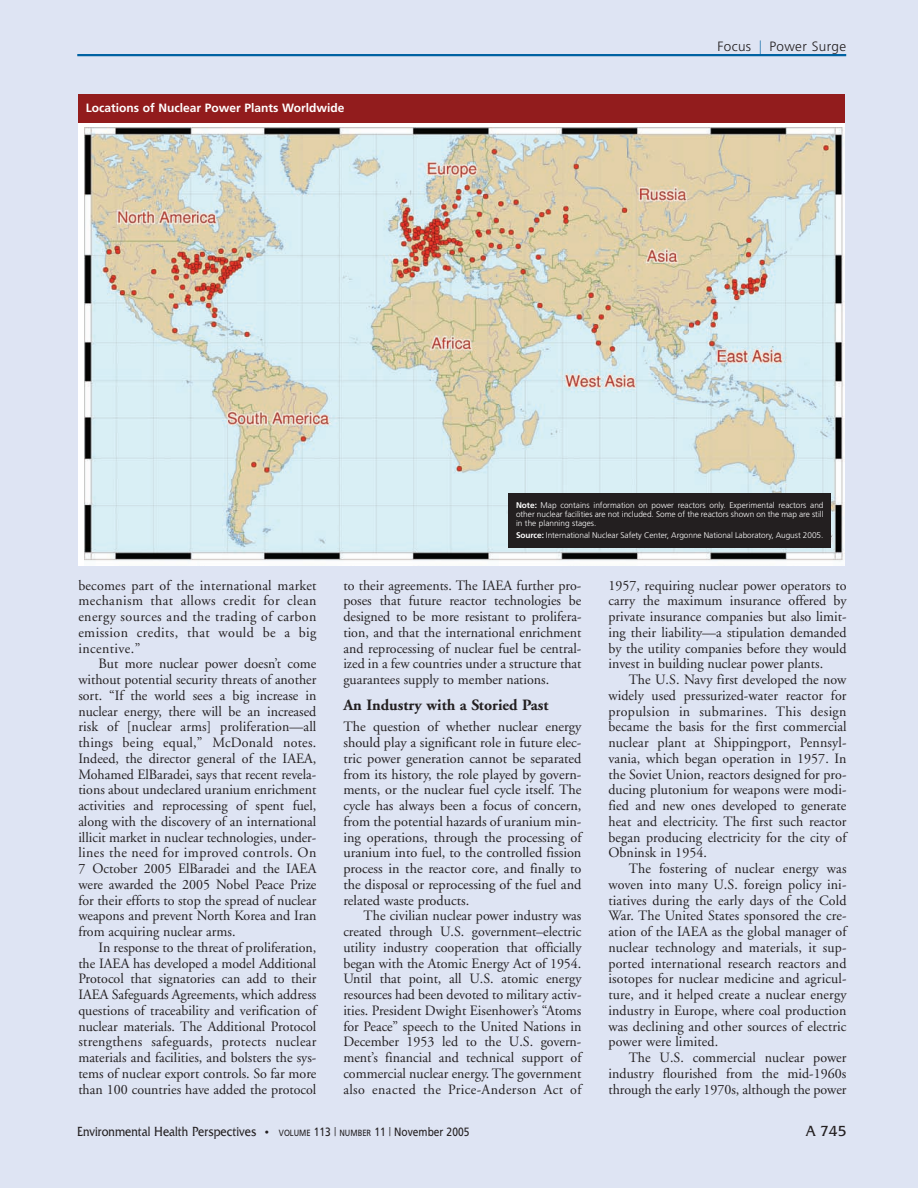
<style>
.page{position:relative;width:918px;height:1188px;background:#dee4f3}
.page>*{position:absolute;margin:0;border:0;box-sizing:border-box;transform-origin:0 0}
.t1{font:700 15.75px "Adobe Garamond";color:#231f20}
.t2{font:15px "Friz Quadrata IT Cby BT";color:#231f20}
.t3{font:14.25px/15.8px "Adobe Garamond";color:#231f20;text-align:justify}
.t4{font:13.5px "Friz Quadrata IT Cby BT";color:#231f20;scale:.85 1}
.t5{font:300 13.5px "Frutiger";letter-spacing:.03em;color:#231f20}
.t6{font:700 12px "Frutiger";color:#fff}
.t7{font:300 8.25px/9px "Frutiger";letter-spacing:-.005em;color:#fff;text-align:justify}
.s1{font-size:18px;color:#0062a2}
.s2{font-weight:700}
.s3{font-size:10.5px}
.s4{font-family:"Frutiger";font-size:9px}
.s5{font-family:"Frutiger";font-size:12px}
.s6{font-family:"Frutiger";font-weight:300;font-size:12px}
</style>
<div class="page">
<hr style="left:77px;top:54px;width:769px;height:2px;background:#0062a2">
<img style="left:84px;top:127px;width:761px;height:438px">
<div style="left:78px;top:94px;width:767px;height:29px;background:#921c1d"></div>
<div style="left:508px;top:493px;width:323px;height:55px;background:#231f20"></div>
<p class="t6" style="left:86px;top:103px;width:260px">Locations of Nuclear Power Plants Worldwide</p>
<p class="t5" style="left:717px;top:41px;width:130px">Focus <span class="s1">|</span> Power Surge</p>
<p class="t7" style="left:516px;top:501px;width:309px"><span class="s2">Note:</span> Map contains information on power reactors only. Experimental reactors and other nuclear facilities are not included. Some of the reactors shown on the map are still in the planning stages.</p>
<p class="t7" style="left:516px;top:531px;width:309px"><span class="s2">Source:</span> International Nuclear Safety Center, Argonne National Laboratory, August 2005.</p>
<p class="t3" style="left:78px;top:578px;width:240px">becomes part of the international market mechanism that allows credit for clean energy sources and the trading of carbon emission credits, that would be a big incentive.”</p>
<p class="t3" style="left:78px;top:657px;width:240px;text-indent:20px">But more nuclear power doesn’t come without potential security threats of another sort. “If the world sees a big increase in nuclear energy, there will be an increased risk of [nuclear arms] proliferation—all things being equal,” McDonald notes.<br>Indeed, the director general of the IAEA, Mohamed ElBaradei, says that recent revela&shy;tions about undeclared uranium enrichment activities and reprocessing of spent fuel, along with the discovery of an international illicit market in nuclear technologies, under&shy;lines the need for improved controls. On 7 October 2005 ElBaradei and the IAEA were awarded the 2005 Nobel Peace Prize for their efforts to stop the spread of nuclear weapons and prevent North Korea and Iran from acquiring nuclear arms.</p>
<p class="t3" style="left:78px;top:941px;width:240px;text-indent:20px">In response to the threat of proliferation, the IAEA has developed a model Additional Protocol that signatories can add to their IAEA Safeguards Agreements, which address questions of traceability and verification of nuclear materials. The Additional Protocol strengthens safeguards, protects nuclear materials and facilities, and bolsters the sys&shy;tems of nuclear export controls. So far more than 100 countries have added the protocol</p>
<p class="t3" style="left:343px;top:578px;width:240px">to their agreements. The IAEA further pro&shy;poses that future reactor technologies be designed to be more resistant to prolifera&shy;tion, and that the international enrichment and reprocessing of nuclear fuel be central&shy;ized in a few countries under a structure that guarantees supply to member nations.</p>
<p class="t1" style="left:343px;top:699px;width:207px">An Industry with a Storied Past</p>
<p class="t3" style="left:343px;top:720px;width:240px">The question of whether nuclear energy should play a significant role in future elec&shy;tric power generation cannot be separated from its history, the role played by govern&shy;ments, or the nuclear fuel cycle itself. The cycle has always been a focus of concern, from the potential hazards of uranium min&shy;ing operations, through the processing of uranium into fuel, to the controlled fission process in the reactor core, and finally to the disposal or reprocessing of the fuel and related waste products.</p>
<p class="t3" style="left:343px;top:909px;width:240px;text-indent:20px">The civilian nuclear power industry was created through U.S. government–electric utility industry cooperation that officially began with the Atomic Energy Act of 1954.<br>Until that point, all U.S. atomic energy resources had been devoted to military activ&shy;ities. President Dwight Eisenhower’s “Atoms for Peace” speech to the United Nations in December 1953 led to the U.S. govern&shy;ment’s financial and technical support of commercial nuclear energy. The government also enacted the Price-Anderson Act of</p>
<p class="t3" style="left:608px;top:578px;width:240px">1957, requiring nuclear power operators to carry the maximum insurance offered by private insurance companies but also limit&shy;ing their liability—a stipulation demanded by the utility companies before they would invest in building nuclear power plants.</p>
<p class="t3" style="left:608px;top:673px;width:240px;text-indent:20px">The U.S. Navy first developed the now widely used pressurized-water reactor for propulsion in submarines. This design became the basis for the first commercial nuclear plant at Shippingport, Pennsyl&shy;vania, which began operation in 1957. In the Soviet Union, reactors designed for pro&shy;ducing plutonium for weapons were modi&shy;fied and new ones developed to generate heat and electricity. The first such reactor began producing electricity for the city of Obninsk in 1954.</p>
<p class="t3" style="left:608px;top:862px;width:240px;text-indent:20px">The fostering of nuclear energy was woven into many U.S. foreign policy ini&shy;tiatives during the early days of the Cold War. The United States sponsored the cre&shy;ation of the IAEA as the global manager of nuclear technology and materials, it sup&shy;ported international research reactors and isotopes for nuclear medicine and agricul&shy;ture, and it helped create a nuclear energy industry in Europe, where coal production was declining and other sources of electric power were limited.</p>
<p class="t3" style="left:608px;top:1051px;width:240px;text-indent:20px">The U.S. commercial nuclear power industry flourished from the mid-1960s through the early 1970s, although the power</p>
<p class="t4" style="left:77px;top:1126px;width:463px">Environmental Health Perspectives <span class="s3">•</span> <span class="s4">VOLUME</span> <span class="s5">113</span> <span class="s6">|</span> <span class="s4">NUMBER</span> <span class="s5">11</span> <span class="s6">|</span> <span class="s5">November 2005</span></p>
<p class="t2" style="left:806px;top:1125px;width:42px">A 745</p>
</div>
